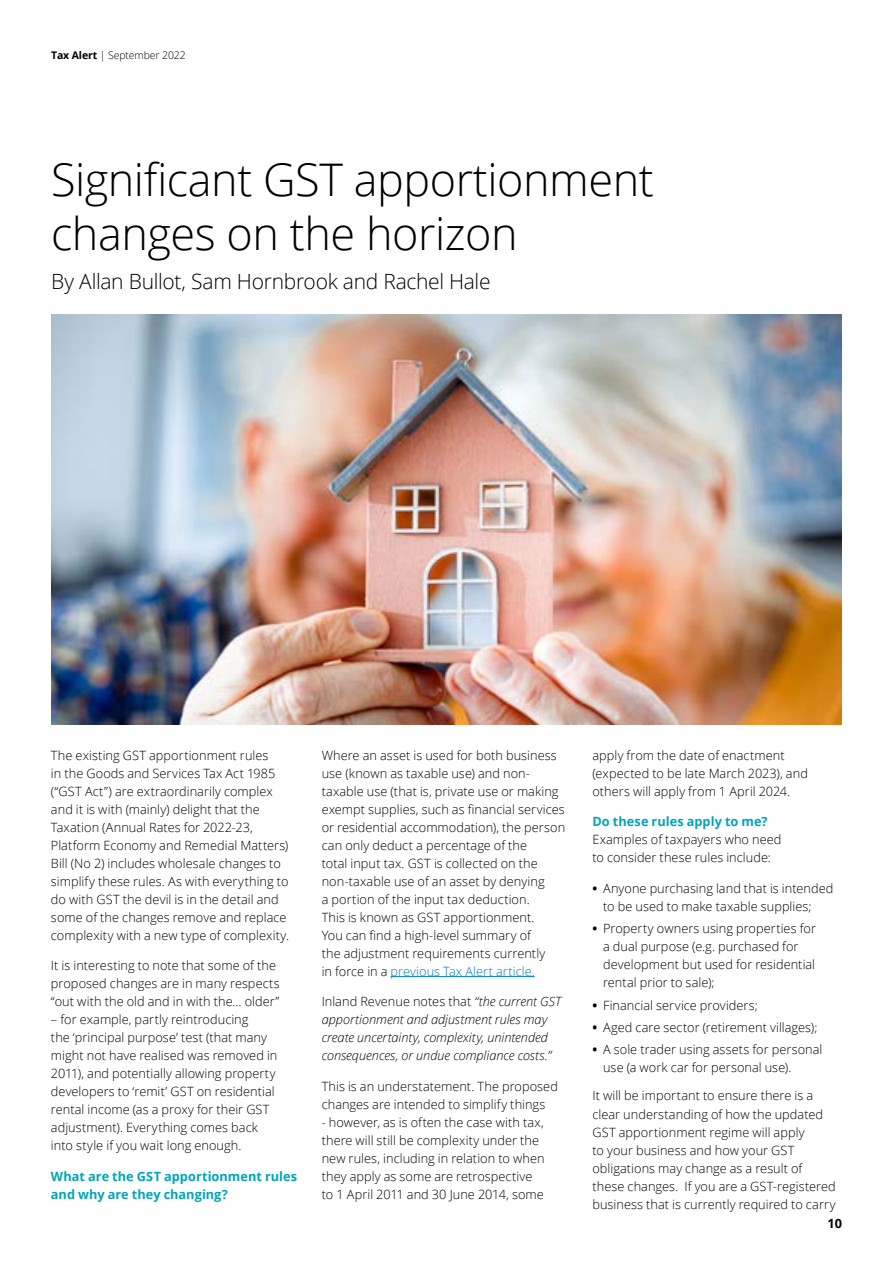
<style>
.page{position:relative;width:893px;height:1263px;background:#fff}
.page>*{position:absolute;margin:0;border:0;box-sizing:border-box;transform-origin:0 0}
.t1{font:300 45px/54px "Open Sans";letter-spacing:-.01em;color:#000}
.t2{font:300 21px "Open Sans";letter-spacing:-.015em;color:#000}
.t3{font:300 12.75px/18px "Open Sans";letter-spacing:.005em;color:#000}
.t4{font:italic 300 12.75px/18px "Open Sans";color:#000}
.t5{font:700 12.75px/18px "Open Sans";letter-spacing:.005em;color:#00a5b8}
.t6{font:700 12.75px "Open Sans";color:#000}
.t7{font:300 10.5px "Open Sans";letter-spacing:-.01em;color:#000}
.s1{font-weight:700}
.s2{color:#007db6}
.s3{font-style:normal}
</style>
<div class="page">
<hr style="left:391px;top:976px;width:144px;height:1px;background:#007db6">
<img style="left:51px;top:315px;width:791px;height:409px">
<p class="t7" style="left:51px;top:48px;width:136px"><span class="s1">Tax Alert</span> | September 2022</p>
<h1 class="t1" style="left:51px;top:151px;width:604px">Significant GST apportionment changes on the horizon</h1>
<h2 class="t2" style="left:51px;top:267px;width:441px">By Allan Bullot, Sam Hornbrook and Rachel Hale</h2>
<p class="t3" style="left:51px;top:746px;width:240px">The existing GST apportionment rules<br>in the Goods and Services Tax Act 1985 (“GST Act”) are extraordinarily complex and it is with (mainly) delight that the Taxation (Annual Rates for 2022-23, Platform Economy and Remedial Matters)<br>Bill (No 2) includes wholesale changes to simplify these rules. As with everything to do with GST the devil is in the detail and some of the changes remove and replace complexity with a new type of complexity.</p>
<p class="t3" style="left:51px;top:956px;width:230px">It is interesting to note that some of the proposed changes are in many respects “out with the old and in with the… older”</p>
<p class="t3" style="left:51px;top:1010px;width:228px">– for example, partly reintroducing<br>the ‘principal purpose’ test (that many might not have realised was removed in 2011), and potentially allowing property developers to ‘remit’ GST on residential rental income (as a proxy for their GST adjustment). Everything comes back into style if you wait long enough.</p>
<p class="t5" style="left:51px;top:1167px;width:248px">What are the GST apportionment rules and why are they changing?</p>
<p class="t3" style="left:322px;top:746px;width:245px">Where an asset is used for both business use (known as taxable use) and non&shy;taxable use (that is, private use or making exempt supplies, such as financial services or residential accommodation), the person can only deduct a percentage of the<br>total input tax. GST is collected on the non-taxable use of an asset by denying<br>a portion of the input tax deduction.<br>This is known as GST apportionment.<br>You can find a high-level summary of<br>the adjustment requirements currently<br>in force in a <span class="s2">previous Tax Alert article.</span></p>
<p class="t4" style="left:322px;top:992px;width:241px"><span class="s3">Inland Revenue notes that</span> “the current GST apportionment and adjustment rules may create uncertainty, complexity, unintended consequences, or undue compliance costs.”</p>
<p class="t3" style="left:322px;top:1077px;width:238px">This is an understatement. The proposed changes are intended to simplify things</p>
<p class="t3" style="left:322px;top:1113px;width:224px">- however, as is often the case with tax, there will still be complexity under the new rules, including in relation to when they apply as some are retrospective to 1 April 2011 and 30 June 2014, some</p>
<p class="t3" style="left:592px;top:746px;width:217px">apply from the date of enactment (expected to be late March 2023), and others will apply from 1 April 2024.</p>
<p class="t5" style="left:592px;top:812px;width:177px">Do these rules apply to me?</p>
<p class="t3" style="left:592px;top:830px;width:191px">Examples of taxpayers who need to consider these rules include:</p>
<p class="t3" style="left:603px;top:879px;width:232px;text-indent:-11px"><span class="s1">•</span> Anyone purchasing land that is intended to be used to make taxable supplies;</p>
<p class="t3" style="left:603px;top:919px;width:214px;text-indent:-11px"><span class="s1">•</span> Property owners using properties for a dual purpose (e.g. purchased for development but used for residential rental prior to sale);</p>
<p class="t3" style="left:592px;top:996px;width:167px"><span class="s1">•</span> Financial service providers;</p>
<p class="t3" style="left:592px;top:1018px;width:226px"><span class="s1">•</span> Aged care sector (retirement villages);</p>
<p class="t3" style="left:603px;top:1040px;width:221px;text-indent:-11px"><span class="s1">•</span> A sole trader using assets for personal use (a work car for personal use).</p>
<p class="t3" style="left:592px;top:1086px;width:245px">It will be important to ensure there is a clear understanding of how the updated GST apportionment regime will apply<br>to your business and how your GST obligations may change as a result of these changes. If you are a GST-registered business that is currently required to carry</p>
<p class="t6" style="left:827px;top:1214px;width:16px">10</p>
</div>
